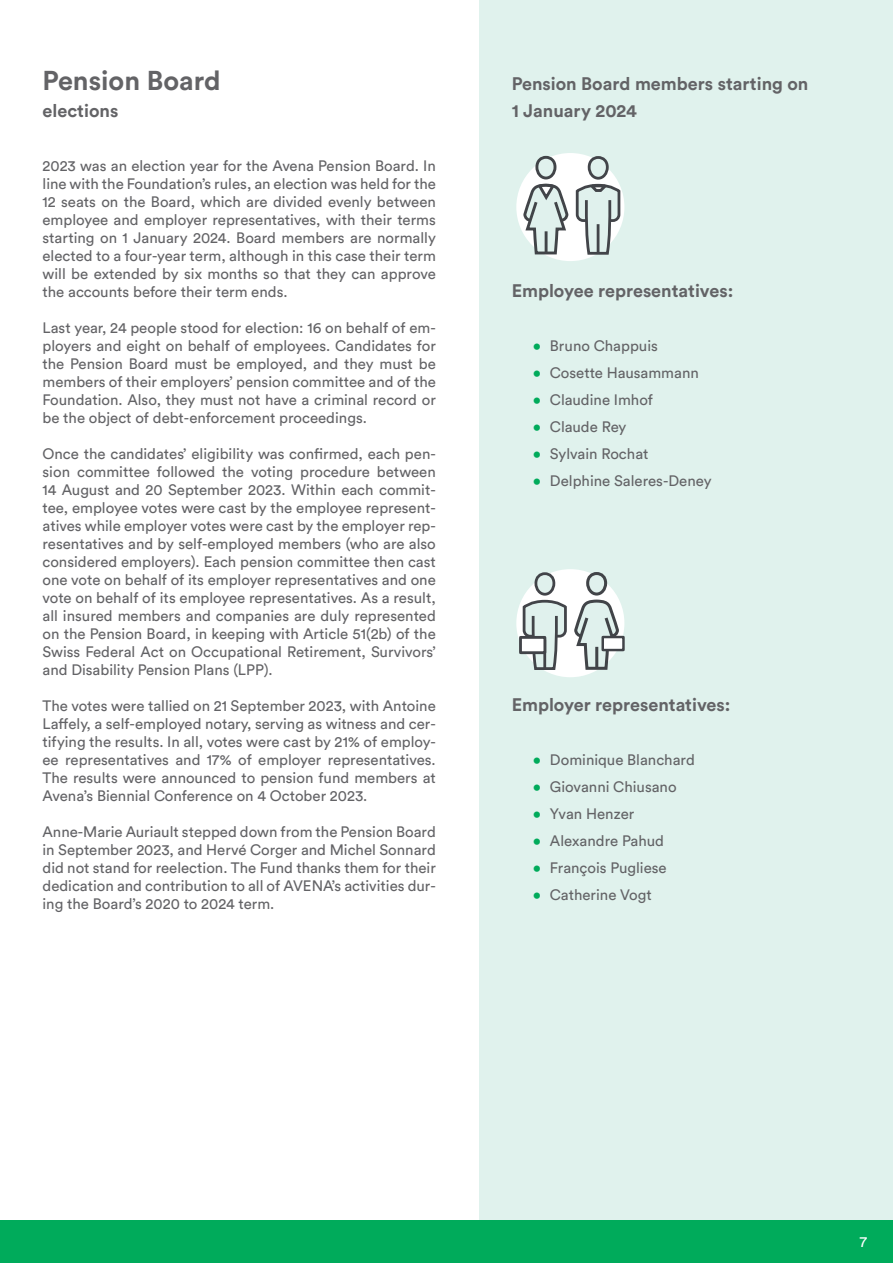
<style>
.page{position:relative;width:893px;height:1263px;background:#fff}
.page>*{position:absolute;margin:0;border:0;box-sizing:border-box;transform-origin:0 0}
.Titre{font:700 27px "Circular Std";color:#636366}
.sous-titre{font:700 18px/27px "Circular Std";color:#636366}
.courant{font:15px/18px "Circular Std";color:#636366;text-align:justify}
.t1{font:15px "Circular Std";color:#fff}
.s1{color:#00ab5b}
</style>
<div class="page">
<div style="left:479px;top:0;width:414px;height:1242px;background:#e0f2ed"></div>
<div style="left:516px;top:569px;width:108px;height:108px;background:#fff;border-radius:50%"></div>
<div style="left:536px;top:573px;width:18px;height:21px;background:#e0f1ed;border-radius:50%"></div>
<div style="left:534px;top:572px;width:21px;height:24px;border:3px solid #424449;border-radius:50%"></div>
<div style="left:519px;top:636px;width:27px;height:18px;border:3px solid #424449"></div>
<div style="left:588px;top:573px;width:18px;height:21px;background:#e0f1ed;border-radius:50%"></div>
<svg style="left:521px;top:598px;width:99px;height:72px"></svg>
<hr style="left:595px;top:647px;width:3px;height:21px;background:#414448">
<div style="left:586px;top:572px;width:21px;height:23px;border:3px solid #414448;border-radius:50%"></div>
<div style="left:603px;top:637px;width:20px;height:13px;background:#fff"></div>
<div style="left:601px;top:636px;width:24px;height:15px;border:2px solid #424449"></div>
<div style="left:516px;top:153px;width:108px;height:108px;background:#fff;border-radius:50%"></div>
<div style="left:589px;top:157px;width:18px;height:21px;background:#e0f1ed;border-radius:50%"></div>
<div style="left:588px;top:156px;width:21px;height:24px;border:3px solid #424449;border-radius:50%"></div>
<div style="left:537px;top:157px;width:18px;height:21px;background:#e0f1ed;border-radius:50%"></div>
<div style="left:535px;top:156px;width:21px;height:23px;border:3px solid #414448;border-radius:50%"></div>
<svg style="left:523px;top:180px;width:98px;height:75px"></svg>
<div style="left:0;top:1220px;width:893px;height:43px;background:#00ab5b"></div>
<p class="Titre" style="left:43px;top:63px;width:180px">Pension Board</p>
<p class="sous-titre" style="left:43px;top:97px;width:77px">elections</p>
<p class="courant" style="left:43px;top:157px;width:395px">2023 was an election year for the Avena Pension Board. In line with the Foundation’s rules, an election was held for the 12 seats on the Board, which are divided evenly between employee and employer representatives, with their terms starting on 1 January 2024. Board members are normally elected to a four-year term, although in this case their term will be extended by six months so that they can approve the accounts before their term ends.</p>
<p class="courant" style="left:43px;top:319px;width:395px">Last year, 24 people stood for election: 16 on behalf of em&shy;ployers and eight on behalf of employees. Candidates for the Pension Board must be employed, and they must be members of their employers’ pension committee and of the Foundation. Also, they must not have a criminal record or be the object of debt-enforcement proceedings.</p>
<p class="courant" style="left:43px;top:445px;width:395px">Once the candidates’ eligibility was confirmed, each pen&shy;sion committee followed the voting procedure between 14 August and 20 September 2023. Within each commit&shy;tee, employee votes were cast by the employee represent&shy;atives while employer votes were cast by the employer rep&shy;resentatives and by self-employed members (who are also considered employers). Each pension committee then cast one vote on behalf of its employer representatives and one vote on behalf of its employee representatives. As a result, all insured members and companies are duly represented on the Pension Board, in keeping with Article 51(2b) of the Swiss Federal Act on Occupational Retirement, Survivors’ and Disability Pension Plans (LPP).</p>
<p class="courant" style="left:43px;top:697px;width:395px">The votes were tallied on 21 September 2023, with Antoine Laffely, a self-employed notary, serving as witness and cer&shy;tifying the results. In all, votes were cast by 21% of employ&shy;ee representatives and 17% of employer representatives.<br>The results were announced to pension fund members at Avena’s Biennial Conference on 4 October 2023.</p>
<p class="courant" style="left:43px;top:823px;width:395px">Anne-Marie Auriault stepped down from the Pension Board in September 2023, and Hervé Corger and Michel Sonnard did not stand for reelection. The Fund thanks them for their dedication and contribution to all of AVENA’s activities dur&shy;ing the Board’s 2020 to 2024 term.</p>
<p class="sous-titre" style="left:512px;top:70px;width:298px">Pension Board members starting on<br>1 January 2024</p>
<p class="sous-titre" style="left:512px;top:277px;width:223px">Employee representatives:</p>
<p class="courant" style="left:533px;top:337px;width:126px"><span class="s1">•</span> Bruno Chappuis</p>
<p class="courant" style="left:533px;top:364px;width:167px"><span class="s1">•</span> Cosette Hausammann</p>
<p class="courant" style="left:533px;top:391px;width:122px"><span class="s1">•</span> Claudine Imhof</p>
<p class="courant" style="left:533px;top:418px;width:95px"><span class="s1">•</span> Claude Rey</p>
<p class="courant" style="left:533px;top:445px;width:117px"><span class="s1">•</span> Sylvain Rochat</p>
<p class="courant" style="left:533px;top:472px;width:180px"><span class="s1">•</span> Delphine Saleres-Deney</p>
<p class="sous-titre" style="left:512px;top:691px;width:220px">Employer representatives:</p>
<p class="courant" style="left:533px;top:751px;width:163px"><span class="s1">•</span> Dominique Blanchard</p>
<p class="courant" style="left:533px;top:778px;width:145px"><span class="s1">•</span> Giovanni Chiusano</p>
<p class="courant" style="left:533px;top:805px;width:103px"><span class="s1">•</span> Yvan Henzer</p>
<p class="courant" style="left:533px;top:832px;width:132px"><span class="s1">•</span> Alexandre Pahud</p>
<p class="courant" style="left:533px;top:859px;width:135px"><span class="s1">•</span> François Pugliese</p>
<p class="courant" style="left:533px;top:886px;width:120px"><span class="s1">•</span> Catherine Vogt</p>
<p class="t1" style="left:860px;top:1233px;width:9px">7</p>
</div>
